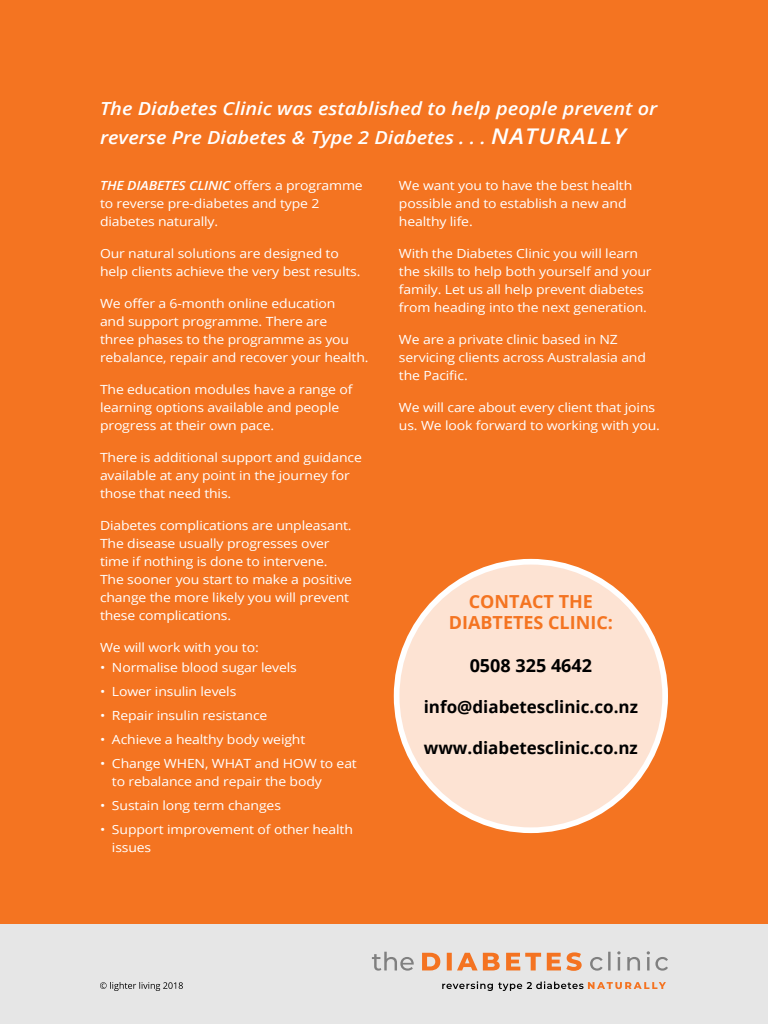
<style>
.page{position:relative;width:768px;height:1024px;background:#fff}
.page>*{position:absolute;margin:0;border:0;box-sizing:border-box;transform-origin:0 0}
.t1{font:italic 600 18px/28.8px "Open Sans";color:#fff;scale:1.11 1}
.t2{font:700 18px/21.6px "Open Sans";color:#f47421;text-align:center}
.t3{font:700 18px "Open Sans";color:#000}
.t4{font:700 17px "Open Sans";color:#000}
.t5{font:12.6px/18px "Open Sans";letter-spacing:-.01em;color:#fff;scale:1.11 1}
.s1{font-size:21.6px}
.s2{font-weight:600;font-style:italic}
</style>
<div class="page">
<div style="left:0;top:897px;width:768px;height:127px;background:#e6e6e6"></div>
<div style="left:0;top:0;width:768px;height:924px;background:#f47421"></div>
<svg style="left:100px;top:982px;width:83px;height:9px"></svg>
<svg style="left:590px;top:951px;width:78px;height:20px"></svg>
<svg style="left:422px;top:952px;width:160px;height:19px"></svg>
<svg style="left:372px;top:952px;width:42px;height:19px"></svg>
<svg style="left:442px;top:981px;width:224px;height:10px"></svg>
<div style="left:397px;top:562px;width:268px;height:268px;background:#fde3d3;border-radius:50%"></div>
<div style="left:394px;top:559px;width:274px;height:274px;border:6px solid #fff;border-radius:50%"></div>
<h1 class="t1" style="left:100px;top:94px;width:504px">The Diabetes Clinic was established to help people prevent or reverse Pre Diabetes &amp; Type 2 Diabetes . . . <span class="s1">NATURALLY</span></h1>
<p class="t5" style="left:100px;top:176px;width:238px"><span class="s2">THE DIABETES CLINIC</span> offers a programme to reverse pre-diabetes and type 2 diabetes naturally.</p>
<p class="t5" style="left:100px;top:244px;width:236px">Our natural solutions are designed to help clients achieve the very best results.</p>
<p class="t5" style="left:100px;top:294px;width:243px">We offer a 6-month online education<br>and support programme. There are<br>three phases to the programme as you rebalance, repair and recover your health.</p>
<p class="t5" style="left:100px;top:380px;width:229px">The education modules have a range of learning options available and people progress at their own pace.</p>
<p class="t5" style="left:100px;top:448px;width:237px">There is additional support and guidance available at any point in the journey for those that need this.</p>
<p class="t5" style="left:100px;top:516px;width:229px">Diabetes complications are unpleasant.<br>The disease usually progresses over time if nothing is done to intervene.<br>The sooner you start to make a positive change the more likely you will prevent these complications.</p>
<p class="t5" style="left:100px;top:638px;width:145px">We will work with you to:</p>
<p class="t5" style="left:100px;top:658px;width:179px">• Normalise blood sugar levels</p>
<p class="t5" style="left:100px;top:682px;width:124px">• Lower insulin levels</p>
<p class="t5" style="left:100px;top:706px;width:152px">• Repair insulin resistance</p>
<p class="t5" style="left:100px;top:730px;width:187px">• Achieve a healthy body weight</p>
<p class="t5" style="left:112px;top:754px;width:222px;text-indent:-12px">• Change WHEN, WHAT and HOW to eat to rebalance and repair the body</p>
<p class="t5" style="left:100px;top:796px;width:165px">• Sustain long term changes</p>
<p class="t5" style="left:112px;top:820px;width:219px;text-indent:-12px">• Support improvement of other health issues</p>
<p class="t5" style="left:399px;top:176px;width:212px">We want you to have the best health possible and to establish a new and healthy life.</p>
<p class="t5" style="left:399px;top:244px;width:229px">With the Diabetes Clinic you will learn the skills to help both yourself and your family. Let us all help prevent diabetes from heading into the next generation.</p>
<p class="t5" style="left:399px;top:330px;width:224px">We are a private clinic based in NZ servicing clients across Australasia and the Pacific.</p>
<p class="t5" style="left:399px;top:398px;width:237px">We will care about every client that joins us. We look forward to working with you.</p>
<h1 class="t2" style="left:449px;top:590px;width:166px">CONTACT THE<br>DIABTETES CLINIC:</h1>
<h1 class="t3" style="left:470px;top:652px;width:124px">0508 325 4642</h1>
<h2 class="t4" style="left:424px;top:695px;width:216px">info@diabetesclinic.co.nz</h2>
<h2 class="t4" style="left:424px;top:736px;width:216px">www.diabetesclinic.co.nz</h2>
</div>
